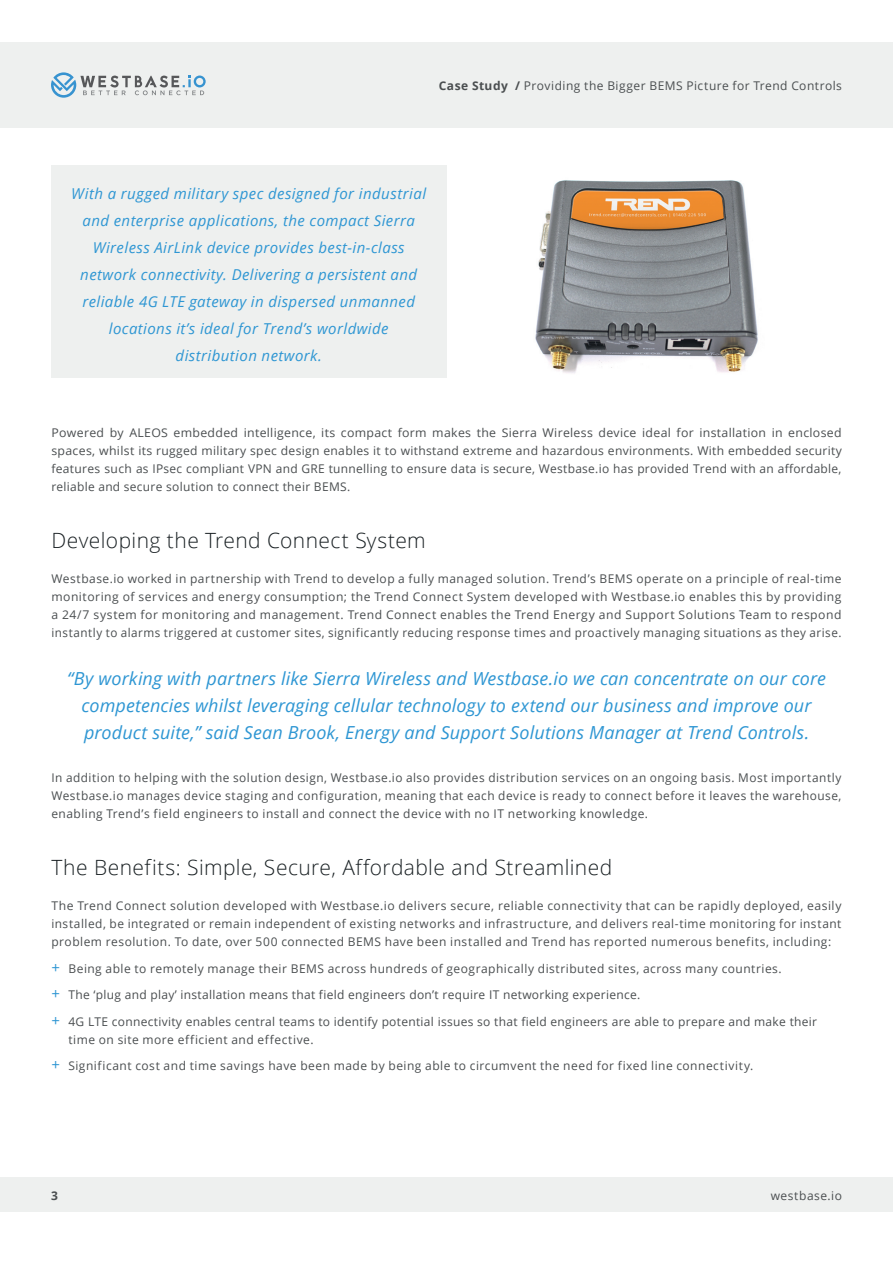
<style>
.page{position:relative;width:893px;height:1263px;background:#fff}
.page>*{position:absolute;margin:0;border:0;box-sizing:border-box;transform-origin:0 0}
.t1{font:300 21px "Open Sans";letter-spacing:.02em;color:#1a2124}
.t2{font:italic 18px/27px "Open Sans";letter-spacing:.005em;color:#2e96d3;text-align:center}
.t3{font:italic 15px/27px "Open Sans";letter-spacing:.03em;color:#2e96d3;text-align:center}
.t4{font:12px/18px "Open Sans";letter-spacing:.04em;color:#4a4e50;text-align:justify}
.t5{font:700 12px "Open Sans";color:#4a4e50}
.s1{font-weight:700}
.s2{font-size:15px;color:#2e96d3}
</style>
<div class="page">
<div style="left:0;top:1178px;width:893px;height:34px;background:#eef0ef"></div>
<div style="left:0;top:43px;width:893px;height:85px;background:#eef0ef"></div>
<svg style="left:51px;top:72px;width:155px;height:26px"></svg>
<div style="left:51px;top:165px;width:395px;height:213px;background:#eef0ef"></div>
<img style="left:535px;top:180px;width:223px;height:194px">
<p class="t4" style="left:439px;top:76px;width:405px"><span class="s1">Case Study /</span> Providing the Bigger BEMS Picture for Trend Controls</p>
<p class="t3" style="left:71px;top:180px;width:357px">With a rugged military spec designed for industrial and enterprise applications, the compact Sierra Wireless AirLink device provides best-in-class network connectivity. Delivering a persistent and reliable 4G LTE gateway in dispersed unmanned locations it’s ideal for Trend’s worldwide distribution network.</p>
<p class="t4" style="left:51px;top:423px;width:792px">Powered by ALEOS embedded intelligence, its compact form makes the Sierra Wireless device ideal for installation in enclosed spaces, whilst its rugged military spec design enables it to withstand extreme and hazardous environments. With embedded security features such as IPsec compliant VPN and GRE tunnelling to ensure data is secure, Westbase.io has provided Trend with an affordable, reliable and secure solution to connect their BEMS.</p>
<h1 class="t1" style="left:51px;top:525px;width:376px">Developing the Trend Connect System</h1>
<p class="t4" style="left:51px;top:569px;width:792px">Westbase.io worked in partnership with Trend to develop a fully managed solution. Trend’s BEMS operate on a principle of real-time monitoring of services and energy consumption; the Trend Connect System developed with Westbase.io enables this by providing a 24/7 system for monitoring and management. Trend Connect enables the Trend Energy and Support Solutions Team to respond instantly to alarms triggered at customer sites, significantly reducing response times and proactively managing situations as they arise.</p>
<p class="t2" style="left:67px;top:664px;width:760px">“By working with partners like Sierra Wireless and Westbase.io we can concentrate on our core competencies whilst leveraging cellular technology to extend our business and improve our product suite,” said Sean Brook, Energy and Support Solutions Manager at Trend Controls.</p>
<p class="t4" style="left:51px;top:769px;width:792px">In addition to helping with the solution design, Westbase.io also provides distribution services on an ongoing basis. Most importantly Westbase.io manages device staging and configuration, meaning that each device is ready to connect before it leaves the warehouse, enabling Trend’s field engineers to install and connect the device with no IT networking knowledge.</p>
<h1 class="t1" style="left:51px;top:853px;width:562px">The Benefits: Simple, Secure, Affordable and Streamlined</h1>
<p class="t4" style="left:51px;top:896px;width:792px">The Trend Connect solution developed with Westbase.io delivers secure, reliable connectivity that can be rapidly deployed, easily installed, be integrated or remain independent of existing networks and infrastructure, and delivers real-time monitoring for instant problem resolution. To date, over 500 connected BEMS have been installed and Trend has reported numerous benefits, including:</p>
<p class="t4" style="left:51px;top:959px;width:732px"><span class="s2">+</span> Being able to remotely manage their BEMS across hundreds of geographically distributed sites, across many countries.</p>
<p class="t4" style="left:51px;top:985px;width:590px"><span class="s2">+</span> The ‘plug and play’ installation means that field engineers don’t require IT networking experience.</p>
<p class="t4" style="left:68px;top:1012px;width:750px;text-indent:-17px"><span class="s2">+</span> 4G LTE connectivity enables central teams to identify potential issues so that field engineers are able to prepare and make their time on site more efficient and effective.</p>
<p class="t4" style="left:51px;top:1056px;width:703px"><span class="s2">+</span> Significant cost and time savings have been made by being able to circumvent the need for fixed line connectivity.</p>
<p class="t5" style="left:51px;top:1187px;width:8px">3</p>
<p class="t4" style="left:771px;top:1186px;width:73px">westbase.io</p>
</div>
